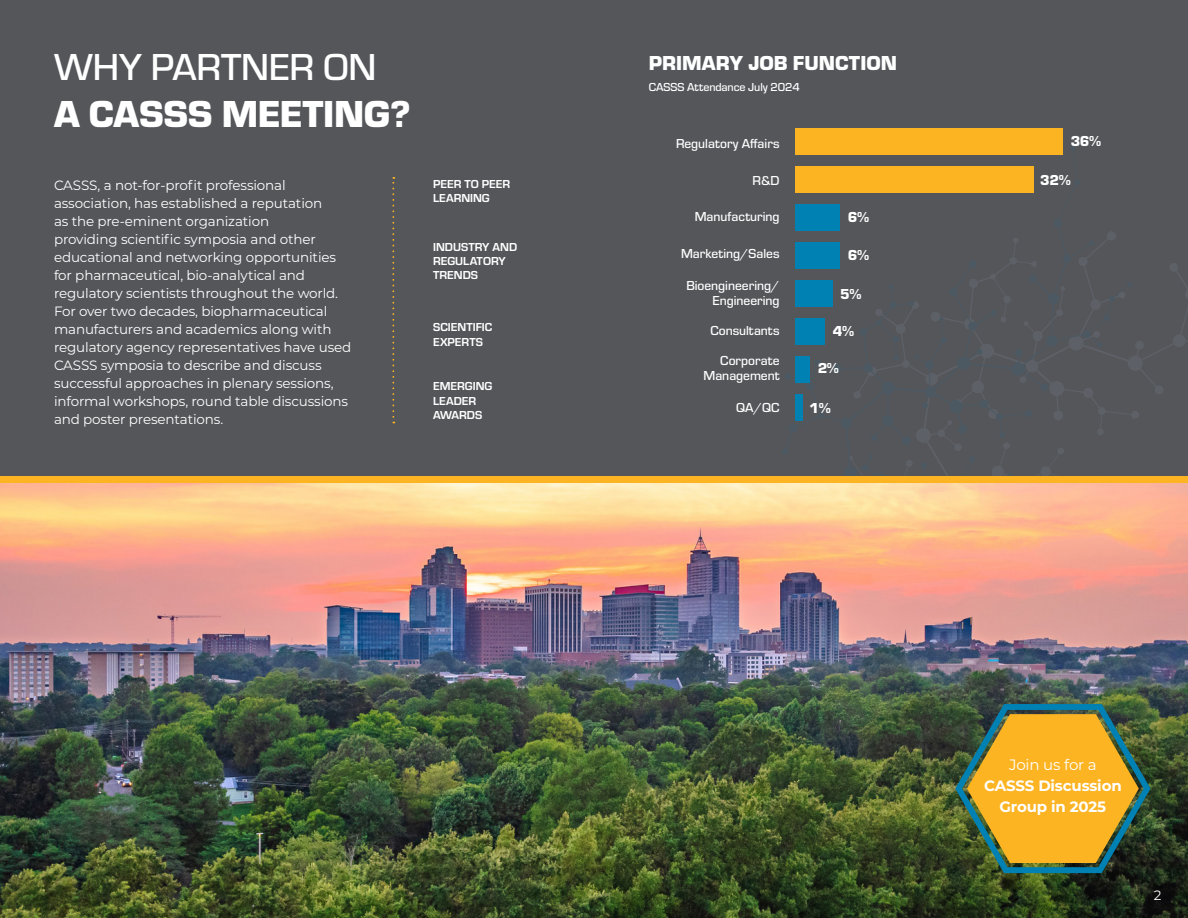
<style>
.page{position:relative;width:1188px;height:918px;background:#fff}
.page>*{position:absolute;margin:0;border:0;box-sizing:border-box;transform-origin:0 0}
.t1{font:900 39px/46.8px "Eurostile";letter-spacing:-.01em;color:#fff}
.t2{font:900 21px "Eurostile";color:#fff}
.t3{font:700 15px/21px "Montserrat";letter-spacing:-.01em;color:#fff;text-align:center}
.t4{font:900 15px "Eurostile";color:#fff}
.t5{font:13.5px/18px "Montserrat";letter-spacing:-.01em;color:#fff}
.t6{font:500 13.5px/15px "Eurostile";color:#fff;text-align:right}
.t7{font:700 12px/14.4px "Eurostile";color:#fff}
.t8{font:500 12px "Eurostile";letter-spacing:-.01em;color:#fff}
.s1{font-weight:500}
.s2{font-weight:400}
</style>
<div class="page">
<div style="left:0;top:0;width:1188px;height:508px;background:#54565a"></div>
<svg style="left:795px;top:146px;width:338px;height:330px"></svg>
<img style="left:0;top:483px;width:1188px;height:435px">
<svg style="left:392px;top:177px;width:2px;height:246px"></svg>
<svg style="left:952px;top:699px;width:202px;height:177px;background:#9d8933"></svg>
<div style="left:0;top:476px;width:1188px;height:7px;background:#fcb423"></div>
<div style="left:796px;top:394px;width:7px;height:27px;background:#0081b4"></div>
<div style="left:796px;top:356px;width:14px;height:27px;background:#0081b4"></div>
<div style="left:796px;top:318px;width:29px;height:27px;background:#0081b4"></div>
<div style="left:796px;top:280px;width:37px;height:27px;background:#0081b4"></div>
<div style="left:796px;top:242px;width:44px;height:27px;background:#0081b4"></div>
<div style="left:796px;top:204px;width:44px;height:27px;background:#0081b4"></div>
<div style="left:796px;top:166px;width:238px;height:27px;background:#fcb423"></div>
<div style="left:796px;top:128px;width:267px;height:27px;background:#fcb423"></div>
<p class="t1" style="left:54px;top:41px;width:358px"><span class="s1">WHY PARTNER ON<br></span>A CASSS MEETING?</p>
<p class="t5" style="left:54px;top:176px;width:299px">CASSS, a not-for-profit professional association, has established a reputation<br>as the pre-eminent organization<br>providing scientific symposia and other educational and networking opportunities for pharmaceutical, bio-analytical and regulatory scientists throughout the world.<br>For over two decades, biopharmaceutical manufacturers and academics along with regulatory agency representatives have used CASSS symposia to describe and discuss successful approaches in plenary sessions, informal workshops, round table discussions and poster presentations.</p>
<p class="t7" style="left:433px;top:176px;width:79px">PEER TO PEER<br>LEARNING</p>
<p class="t7" style="left:433px;top:239px;width:85px">INDUSTRY AND<br>REGULATORY<br>TRENDS</p>
<p class="t7" style="left:433px;top:319px;width:61px">SCIENTIFIC<br>EXPERTS</p>
<p class="t7" style="left:433px;top:378px;width:61px">EMERGING<br>LEADER<br>AWARDS</p>
<p class="t2" style="left:649px;top:48px;width:250px">PRIMARY JOB FUNCTION</p>
<p class="t8" style="left:649px;top:79px;width:153px">CASSS Attendance July 2024</p>
<p class="t6" style="left:676px;top:135px;width:105px">Regulatory Affairs</p>
<p class="t6" style="left:753px;top:172px;width:28px">R&amp;D</p>
<p class="t6" style="left:695px;top:209px;width:86px">Manufacturing</p>
<p class="t6" style="left:681px;top:245px;width:100px">Marketing/Sales</p>
<p class="t6" style="left:686px;top:278px;width:95px">Bioengineering/<br>Engineering</p>
<p class="t6" style="left:710px;top:323px;width:71px">Consultants</p>
<p class="t6" style="left:704px;top:353px;width:78px">Corporate<br>Management</p>
<p class="t6" style="left:736px;top:399px;width:45px">QA/QC</p>
<p class="t4" style="left:848px;top:206px;width:23px">6%</p>
<p class="t4" style="left:848px;top:244px;width:23px">6%</p>
<p class="t4" style="left:840px;top:284px;width:23px">5%</p>
<p class="t4" style="left:833px;top:320px;width:23px">4%</p>
<p class="t4" style="left:818px;top:358px;width:23px">2%</p>
<p class="t4" style="left:809px;top:397px;width:23px">1%</p>
<p class="t4" style="left:1071px;top:130px;width:32px">36%</p>
<p class="t4" style="left:1040px;top:169px;width:32px">32%</p>
<p class="t3" style="left:984px;top:753px;width:139px"><span class="s2">Join us for a<br></span>CASSS Discussion<br>Group in 2025</p>
<p class="t5" style="left:1154px;top:885px;width:9px">2</p>
</div>
